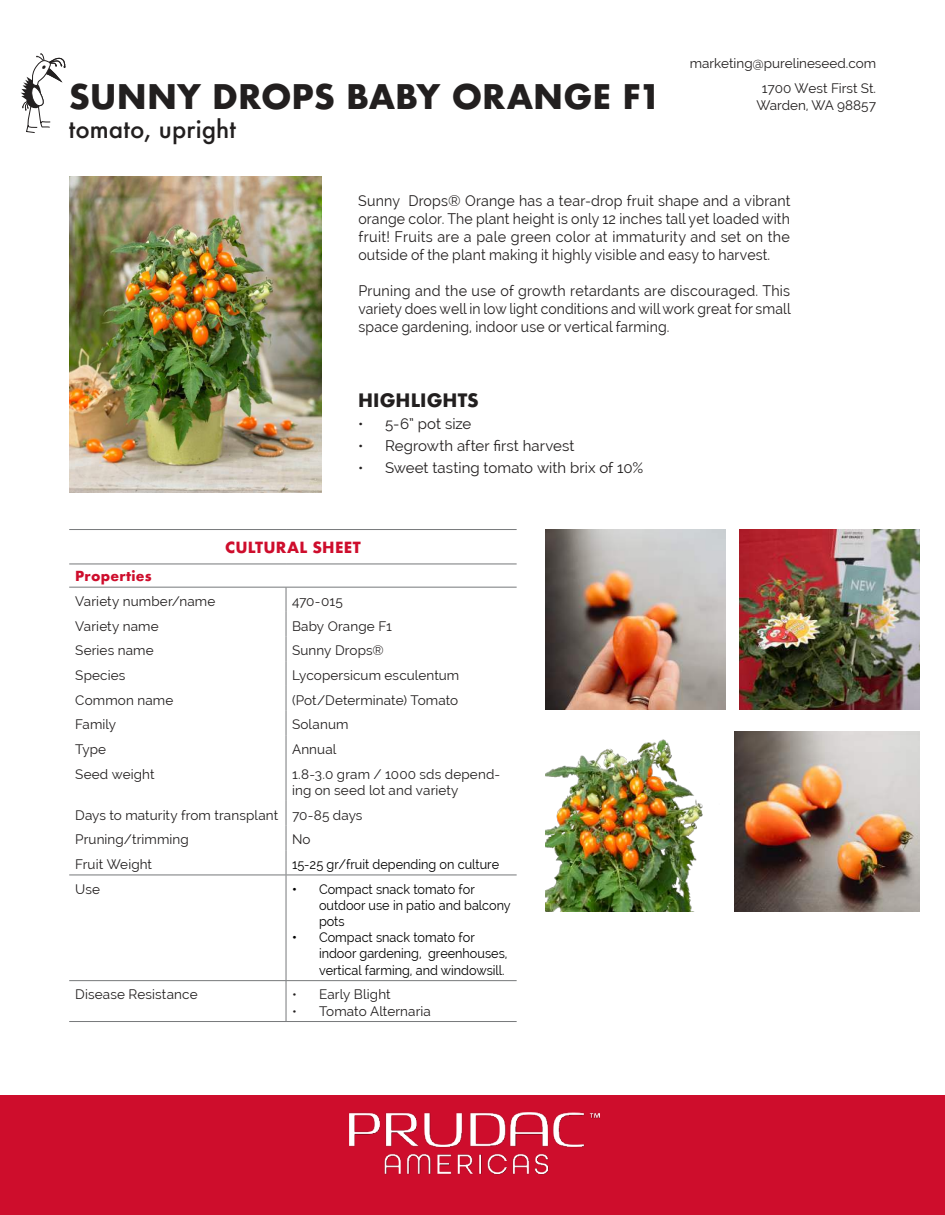
<style>
.page{position:relative;width:945px;height:1215px;background:#fff}
.page>*{position:absolute;margin:0;border:0;box-sizing:border-box;transform-origin:0 0}
.t1{font:700 33px "Futura";color:#221f1f}
.t2{font:500 24px "Futura";letter-spacing:.005em;color:#221f1f}
.t3{font:700 18px "Futura";letter-spacing:.005em;color:#221f1f}
.t4{font:15px/18px "Raleway";letter-spacing:.01em;color:#221f1f;text-align:justify;scale:.95 1}
.t5{font:15px "Raleway";letter-spacing:.01em;color:#221f1f}
.t6{font:700 15px "Futura";letter-spacing:.015em;color:#ce0d2c}
.t7{font:13.5px/25.7px "Raleway";letter-spacing:.01em;color:#221f1f}
.t8{font:13.5px/16.2px "Raleway";color:#000;scale:.94 1}
.t9{font:700 13.5px "Futura";letter-spacing:.02em;color:#ce0d2c}
.s1{font-weight:700}
</style>
<div class="page">
<img style="left:546px;top:529px;width:180px;height:180px">
<img style="left:739px;top:529px;width:181px;height:180px">
<img style="left:546px;top:739px;width:157px;height:173px">
<img style="left:734px;top:731px;width:186px;height:181px">
<svg style="left:21px;top:53px;width:44px;height:80px"></svg>
<div style="left:0;top:1096px;width:945px;height:119px;background:#ce0d2c"></div>
<img style="left:350px;top:1113px;width:250px;height:62px">
<img style="left:69px;top:176px;width:252px;height:316px">
<hr style="left:69px;top:529px;width:217px;height:1px;background:#76787a">
<hr style="left:286px;top:529px;width:231px;height:1px;background:#76787a">
<hr style="left:69px;top:564px;width:217px;height:1px;background:#76787a">
<hr style="left:286px;top:564px;width:231px;height:1px;background:#76787a">
<hr style="left:286px;top:587px;width:231px;height:1px;background:#76787a">
<hr style="left:69px;top:587px;width:217px;height:1px;background:#76787a">
<svg style="left:286px;top:588px;width:1px;height:172px"></svg>
<hr style="left:286px;top:760px;width:1px;height:41px;background:#76787a">
<svg style="left:286px;top:801px;width:1px;height:74px"></svg>
<hr style="left:286px;top:875px;width:1px;height:105px;background:#76787a">
<hr style="left:286px;top:981px;width:1px;height:40px;background:#76787a">
<hr style="left:69px;top:875px;width:217px;height:1px;background:#76787a">
<hr style="left:286px;top:875px;width:231px;height:1px;background:#76787a">
<hr style="left:69px;top:980px;width:217px;height:1px;background:#76787a">
<hr style="left:286px;top:980px;width:231px;height:1px;background:#76787a">
<hr style="left:69px;top:1021px;width:217px;height:1px;background:#76787a">
<hr style="left:286px;top:1021px;width:231px;height:1px;background:#76787a">
<h1 class="t1" style="left:69px;top:82px;width:594px">SUNNY DROPS BABY ORANGE F1</h1>
<h2 class="t2" style="left:69px;top:118px;width:169px">tomato, upright</h2>
<p class="t7" style="left:690px;top:52px;width:188px;text-align:right">marketing@purelineseed.com<br>1700 West First St.</p>
<p class="t7" style="left:756px;top:93px;width:121px">Warden, WA 98857</p>
<p class="t4" style="left:358px;top:193px;width:457px">Sunny Drops® Orange has a tear-drop fruit shape and a vibrant orange color. The plant height is only 12 inches tall yet loaded with fruit! Fruits are a pale green color at immaturity and set on the outside of the plant making it highly visible and easy to harvest.</p>
<p class="t4" style="left:358px;top:283px;width:457px">Pruning and the use of growth retardants are discouraged. This variety does well in low light conditions and will work great for small space gardening, indoor use or vertical farming.</p>
<h3 class="t3" style="left:358px;top:392px;width:122px">HIGHLIGHTS</h3>
<p class="t5" style="left:358px;top:418px;width:115px">• 5-6” pot size</p>
<p class="t5" style="left:358px;top:440px;width:218px">• Regrowth after first harvest</p>
<p class="t5" style="left:358px;top:462px;width:287px">• Sweet tasting tomato with brix of 10%</p>
<p class="t6" style="left:225px;top:541px;width:137px">CULTURAL SHEET</p>
<p class="t9" style="left:75px;top:570px;width:78px">Properties</p>
<p class="t7" style="left:75px;top:590px;width:142px">Variety number/name</p>
<p class="t7" style="left:292px;top:590px;width:52px">470-015</p>
<p class="t7" style="left:75px;top:614px;width:85px">Variety name</p>
<p class="t7" style="left:292px;top:614px;width:101px">Baby Orange F1</p>
<p class="t7" style="left:75px;top:639px;width:80px">Series name</p>
<p class="t7" style="left:292px;top:639px;width:93px">Sunny Drops®</p>
<p class="t7" style="left:75px;top:664px;width:52px">Species</p>
<p class="t7" style="left:292px;top:664px;width:169px">Lycopersicum esculentum</p>
<p class="t7" style="left:75px;top:688px;width:100px">Common name</p>
<p class="t7" style="left:292px;top:688px;width:168px">(Pot/Determinate) Tomato</p>
<p class="t7" style="left:75px;top:713px;width:43px">Family</p>
<p class="t7" style="left:292px;top:713px;width:58px">Solanum</p>
<p class="t7" style="left:75px;top:738px;width:32px">Type</p>
<p class="t7" style="left:292px;top:738px;width:46px">Annual</p>
<p class="t7" style="left:75px;top:762px;width:81px">Seed weight</p>
<p class="t7" style="left:292px;top:767px;width:210px;line-height:16.2px">1.8-3.0 gram / 1000 sds depend&shy;ing on seed lot and variety</p>
<p class="t7" style="left:75px;top:804px;width:289px;line-height:24.8px">Days to maturity from transplant 70-85 days<br>Pruning/trimming</p>
<p class="t7" style="left:292px;top:828px;width:20px">No</p>
<p class="t7" style="left:75px;top:853px;width:78px">Fruit Weight</p>
<p class="t8" style="left:292px;top:857px;width:222px">15-25 gr/fruit depending on culture</p>
<p class="t7" style="left:75px;top:877px;width:26px">Use</p>
<p class="t8" style="left:319px;top:882px;width:206px;text-indent:-27px"><span class="s1">•</span> Compact snack tomato for outdoor use in patio and balcony pots</p>
<p class="t8" style="left:319px;top:931px;width:202px;text-indent:-27px"><span class="s1">•</span> Compact snack tomato for indoor gardening, greenhouses, vertical farming, and windowsill.</p>
<p class="t7" style="left:75px;top:983px;width:124px">Disease Resistance</p>
<p class="t7" style="left:292px;top:983px;width:100px">• Early Blight</p>
<p class="t7" style="left:292px;top:999px;width:140px">• Tomato Alternaria</p>
</div>
